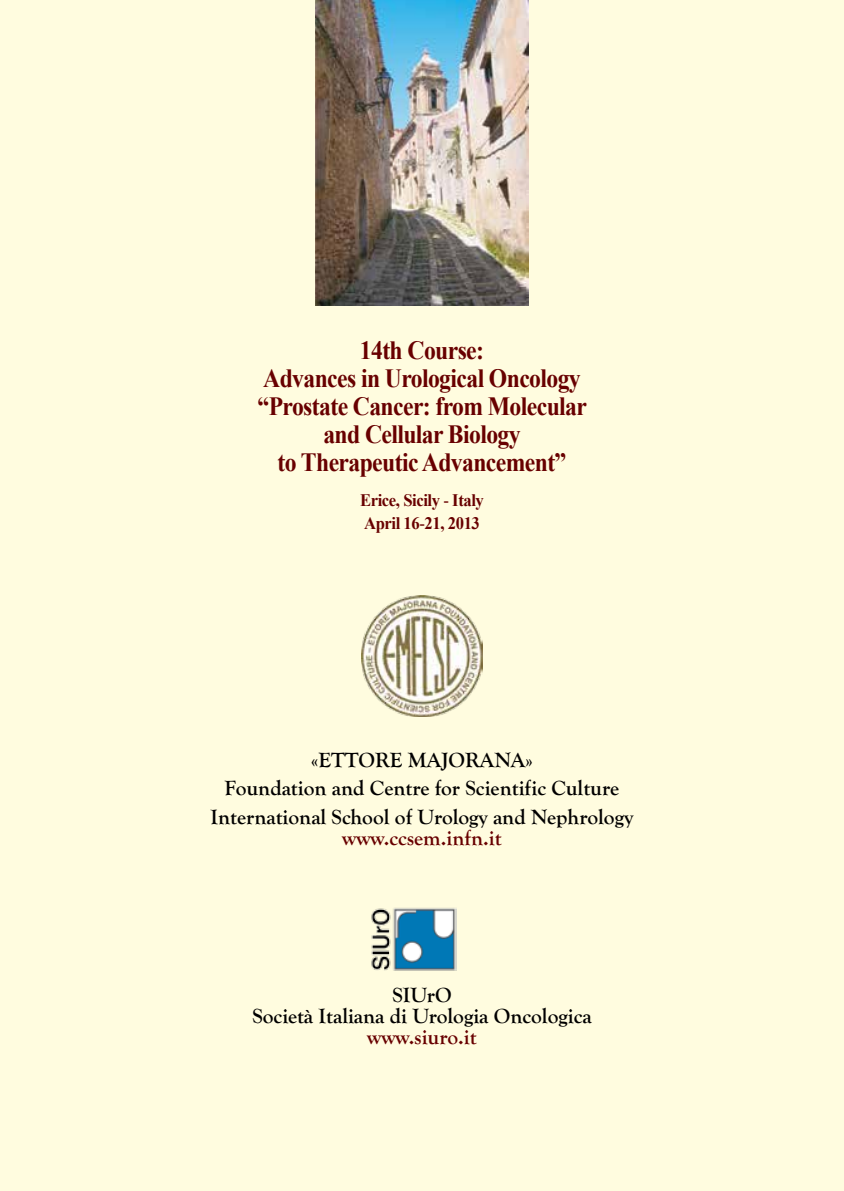
<style>
.page{position:relative;width:844px;height:1191px;background:#fff}
.page>*{position:absolute;margin:0;border:0;box-sizing:border-box;transform-origin:0 0}
.t1{font:700 26.25px/28.2px "Times New Roman";letter-spacing:-.025em;color:#680000;text-align:center;scale:.9 1}
.t2{font:700 21.35px/28.7px "Goudy Old Style T";color:#000;text-align:center}
.t3{font:700 21.35px "Goudy Old Style T";color:#680000}
.t4{font:700 17.5px/22.8px "Times New Roman";letter-spacing:-.025em;color:#680000;scale:.95 1}
.s1{font-weight:400}
</style>
<div class="page">
<div style="left:0;top:0;width:843px;height:1191px;background:#fffcdf"></div>
<img style="left:316px;top:0;width:212px;height:305px">
<img style="left:361px;top:595px;width:121px;height:121px">
<img style="left:371px;top:907px;width:85px;height:64px">
<p class="t1" style="left:257px;top:335px;width:367px">14th Course:<br>Advances in Urological Oncology “Prostate Cancer: from Molecular and Cellular Biology<br>to Therapeutic Advancement”</p>
<p class="t4" style="left:360px;top:488px;width:132px">Erice, Sicily <span class="s1">-</span> Italy<br>April 16<span class="s1">-</span>21, 2013</p>
<p class="t2" style="left:210px;top:745px;width:424px">«ETTORE MAJORANA»<br>Foundation and Centre for Scientific Culture<br>International School of Urology and Nephrology</p>
<p class="t3" style="left:342px;top:826px;width:161px">www.ccsem.infn.it</p>
<p class="t2" style="left:252px;top:984px;width:340px;line-height:21.2px">SIUrO<br>Società Italiana di Urologia Oncologica</p>
<p class="t3" style="left:367px;top:1025px;width:111px">www.siuro.it</p>
</div>
